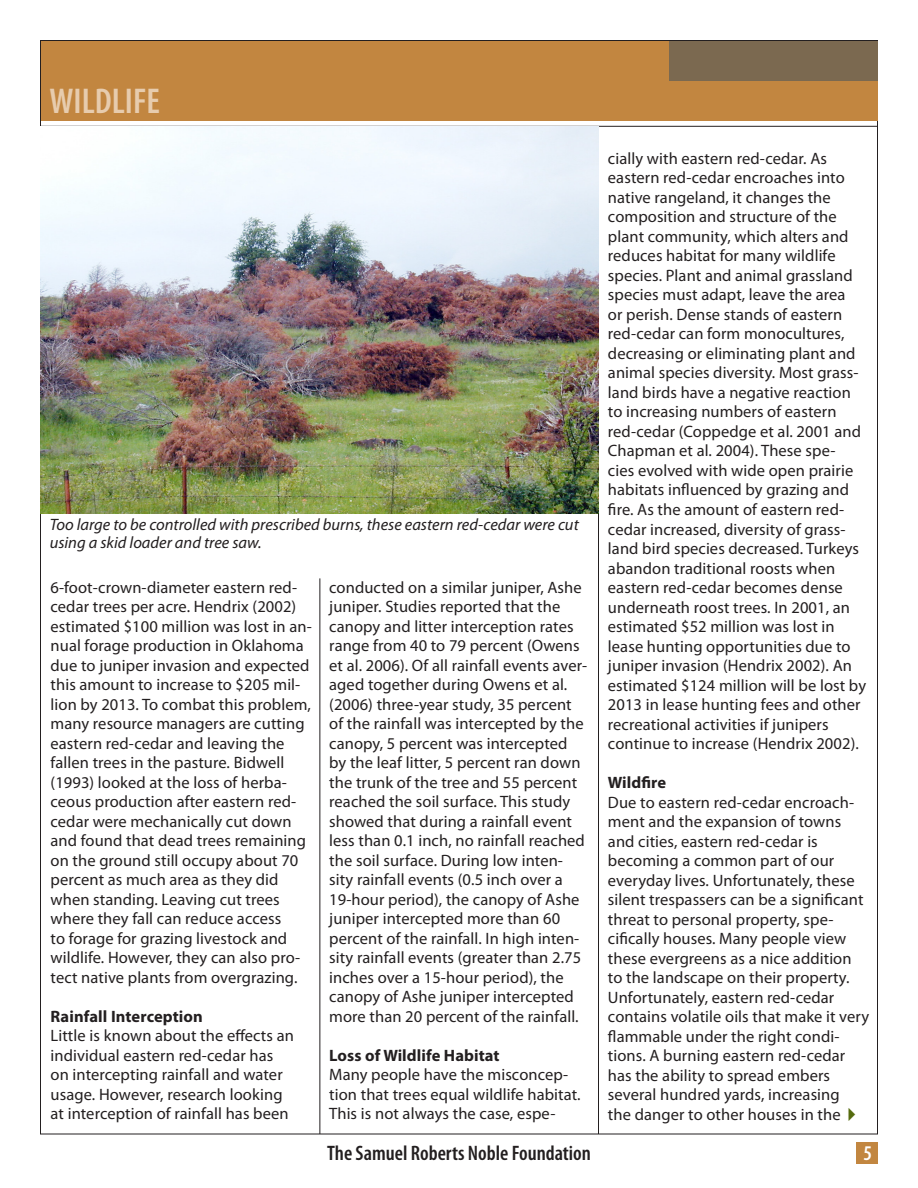
<style>
.page{position:relative;width:918px;height:1188px;background:#fff}
.page>*{position:absolute;margin:0;border:0;box-sizing:border-box;transform-origin:0 0}
.t1{font:600 condensed 36px "Myriad Pro";color:#e7ccae}
.t2{font:600 condensed 21px "Myriad Pro";color:#231f20}
.t3{font:600 condensed 21px "Myriad Pro";color:#fff}
.t4{font:16.5px/19.5px "Myriad Pro";letter-spacing:.005em;color:#231f20}
.t5{font:italic 16.5px/18px "Myriad Pro";color:#231f20}
.t6{font:700 16.5px "Myriad Pro";letter-spacing:.005em;color:#231f20}
.s1{color:#556b0e}
</style>
<div class="page">
<hr style="left:40px;top:126px;width:838px;height:1px;background:#231f20">
<div style="left:41px;top:41px;width:836px;height:79px;background:#c28640"></div>
<div style="left:669px;top:41px;width:208px;height:39px;background:#7b6950"></div>
<div style="left:856px;top:1142px;width:22px;height:21px;background:#c28640"></div>
<hr style="left:320px;top:578px;width:1px;height:556px;background:#231f20">
<hr style="left:598px;top:126px;width:1px;height:1008px;background:#231f20">
<img style="left:41px;top:127px;width:557px;height:387px">
<h1 class="t1" style="left:50px;top:79px;width:112px">WILDLIFE</h1>
<p class="t5" style="left:50px;top:515px;width:531px">Too large to be controlled with prescribed burns, these eastern red-cedar were cut using a skid loader and tree saw.</p>
<p class="t4" style="left:51px;top:577px;width:263px">6-foot-crown-diameter eastern red&shy;cedar trees per acre. Hendrix (2002) estimated $100 million was lost in an&shy;nual forage production in Oklahoma due to juniper invasion and expected this amount to increase to $205 mil&shy;lion by 2013. To combat this problem, many resource managers are cutting eastern red-cedar and leaving the fallen trees in the pasture. Bidwell (1993) looked at the loss of herba&shy;ceous production after eastern red&shy;cedar were mechanically cut down and found that dead trees remaining on the ground still occupy about 70 percent as much area as they did when standing. Leaving cut trees where they fall can reduce access<br>to forage for grazing livestock and wildlife. However, they can also pro&shy;tect native plants from overgrazing.</p>
<p class="t6" style="left:51px;top:1006px;width:154px">Rainfall Interception</p>
<p class="t4" style="left:51px;top:1026px;width:245px">Little is known about the effects an individual eastern red-cedar has on intercepting rainfall and water usage. However, research looking at interception of rainfall has been</p>
<p class="t4" style="left:329px;top:577px;width:259px">conducted on a similar juniper, Ashe juniper. Studies reported that the canopy and litter interception rates range from 40 to 79 percent (Owens et al. 2006). Of all rainfall events aver&shy;aged together during Owens et al. (2006) three-year study, 35 percent of the rainfall was intercepted by the canopy, 5 percent was intercepted by the leaf litter, 5 percent ran down the trunk of the tree and 55 percent reached the soil surface. This study showed that during a rainfall event less than 0.1 inch, no rainfall reached the soil surface. During low inten&shy;sity rainfall events (0.5 inch over a 19-hour period), the canopy of Ashe juniper intercepted more than 60 percent of the rainfall. In high inten&shy;sity rainfall events (greater than 2.75 inches over a 15-hour period), the canopy of Ashe juniper intercepted more than 20 percent of the rainfall.</p>
<p class="t6" style="left:329px;top:1045px;width:172px">Loss of Wildlife Habitat</p>
<p class="t4" style="left:329px;top:1065px;width:253px">Many people have the misconcep&shy;tion that trees equal wildlife habitat.<br>This is not always the case, espe-</p>
<p class="t4" style="left:608px;top:148px;width:260px">cially with eastern red-cedar. As eastern red-cedar encroaches into native rangeland, it changes the composition and structure of the plant community, which alters and reduces habitat for many wildlife species. Plant and animal grassland species must adapt, leave the area<br>or perish. Dense stands of eastern red-cedar can form monocultures, decreasing or eliminating plant and animal species diversity. Most grass&shy;land birds have a negative reaction to increasing numbers of eastern red-cedar (Coppedge et al. 2001 and Chapman et al. 2004). These spe-<br>cies evolved with wide open prairie habitats influenced by grazing and fire. As the amount of eastern red&shy;cedar increased, diversity of grass&shy;land bird species decreased. Turkeys abandon traditional roosts when eastern red-cedar becomes dense underneath roost trees. In 2001, an estimated $52 million was lost in lease hunting opportunities due to juniper invasion (Hendrix 2002). An estimated $124 million will be lost by 2013 in lease hunting fees and other recreational activities if junipers continue to increase (Hendrix 2002).</p>
<p class="t6" style="left:608px;top:772px;width:60px">Wildfire</p>
<p class="t4" style="left:608px;top:792px;width:263px">Due to eastern red-cedar encroach&shy;ment and the expansion of towns and cities, eastern red-cedar is becoming a common part of our everyday lives. Unfortunately, these silent trespassers can be a significant threat to personal property, spe&shy;cifically houses. Many people view these evergreens as a nice addition to the landscape on their property.<br>Unfortunately, eastern red-cedar contains volatile oils that make it very flammable under the right condi&shy;tions. A burning eastern red-cedar has the ability to spread embers several hundred yards, increasing<br>the danger to other houses in the <span class="s1">✔</span></p>
<p class="t2" style="left:327px;top:1140px;width:265px">The Samuel Roberts Noble Foundation</p>
<p class="t3" style="left:863px;top:1140px;width:10px">5</p>
</div>
